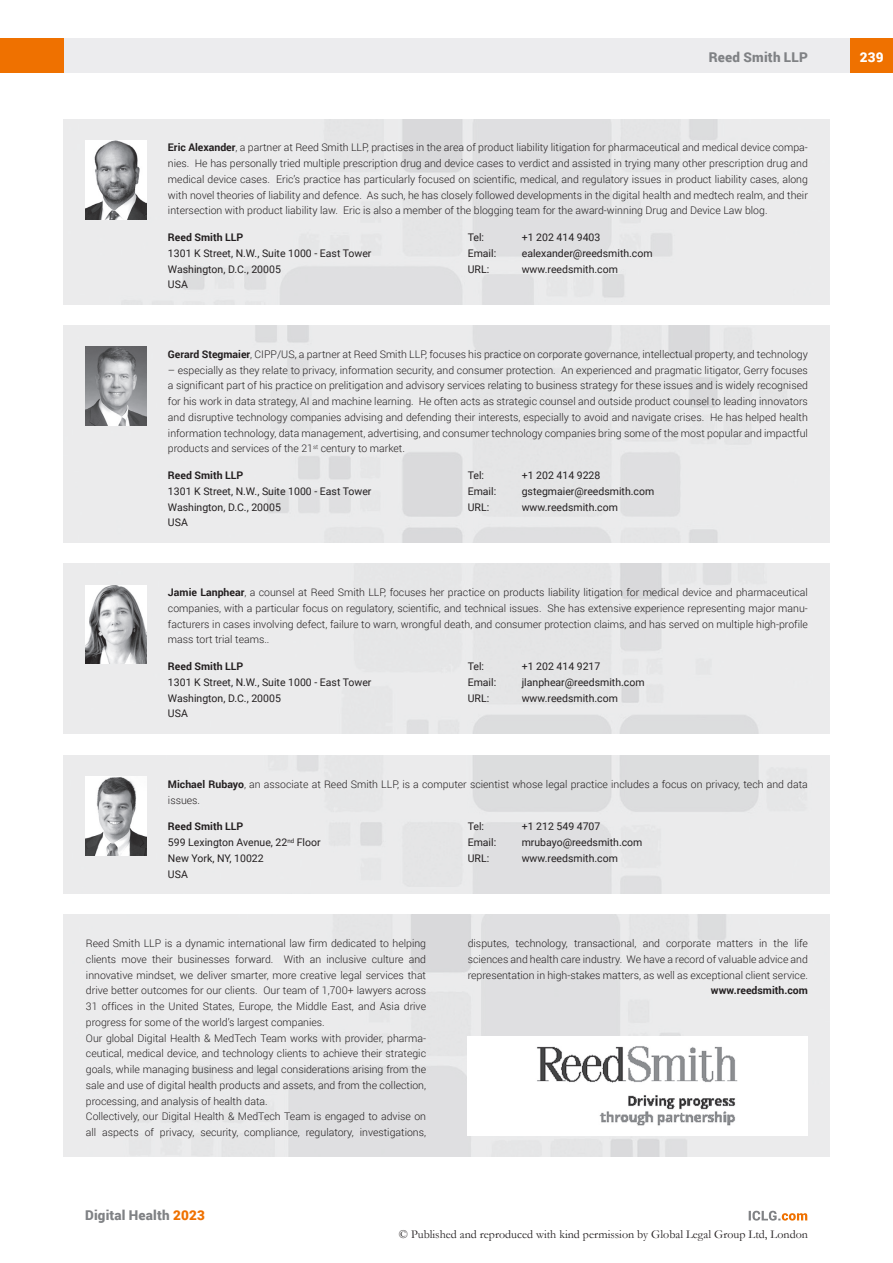
<style>
.page{position:relative;width:893px;height:1263px;background:#fff}
.page>*{position:absolute;margin:0;border:0;box-sizing:border-box;transform-origin:0 0}
.t1{font:900 13.5px "Roboto";letter-spacing:.015em;color:#808285}
.t2{font:900 13.5px "Roboto";color:#fff}
.t3{font:12px "Garamond";color:#231f20}
.t4{font:300 10.5px/15.8px "Roboto";color:#231f20;text-align:justify}
.t5{font:10.5px/15.8px "Roboto";color:#231f20}
.t6{font:700 10.5px "Roboto";color:#231f20}
.s1{font-weight:700}
.s2{color:#ef7100}
</style>
<div class="page">
<div style="left:64px;top:38px;width:786px;height:34px;background:#ececee"></div>
<div style="left:850px;top:38px;width:43px;height:34px;background:#ef7100"></div>
<div style="left:0;top:38px;width:64px;height:34px;background:#ef7100"></div>
<svg style="left:749px;top:1211px;width:58px;height:9px"></svg>
<img style="left:64px;top:119px;width:765px;height:185px">
<img style="left:85px;top:140px;width:61px;height:79px">
<img style="left:64px;top:326px;width:765px;height:216px">
<img style="left:64px;top:564px;width:765px;height:170px">
<img style="left:64px;top:755px;width:765px;height:138px">
<img style="left:85px;top:347px;width:61px;height:79px">
<img style="left:85px;top:585px;width:61px;height:79px">
<img style="left:85px;top:777px;width:61px;height:78px">
<img style="left:536px;top:1045px;width:202px;height:81px">
<p class="t1" style="left:709px;top:48px;width:100px">Reed Smith LLP</p>
<p class="t4" style="left:168px;top:139px;width:641px"><span class="s1">Eric Alexander</span>, a partner at Reed Smith LLP, practises in the area of product liability litigation for pharmaceutical and medical device compa&shy;nies. He has personally tried multiple prescription drug and device cases to verdict and assisted in trying many other prescription drug and medical device cases. Eric’s practice has particularly focused on scientific, medical, and regulatory issues in product liability cases, along with novel theories of liability and defence. As such, he has closely followed developments in the digital health and medtech realm, and their intersection with product liability law. Eric is also a member of the blogging team for the award-winning Drug and Device Law blog.</p>
<p class="t6" style="left:168px;top:230px;width:77px">Reed Smith LLP</p>
<p class="t5" style="left:168px;top:245px;width:205px">1301 K Street, N.W., Suite 1000 - East Tower<br>Washington, D.C., 20005<br>USA</p>
<p class="t5" style="left:468px;top:229px;width:18px">Tel:</p>
<p class="t5" style="left:522px;top:229px;width:80px">+1 202 414 9403</p>
<p class="t5" style="left:468px;top:245px;width:30px">Email:</p>
<p class="t5" style="left:522px;top:245px;width:132px">ealexander@reedsmith.com</p>
<p class="t5" style="left:468px;top:261px;width:23px">URL:</p>
<p class="t5" style="left:522px;top:261px;width:98px">www.reedsmith.com</p>
<p class="t4" style="left:168px;top:346px;width:641px"><span class="s1">Gerard Stegmaier</span>, CIPP/US, a partner at Reed Smith LLP, focuses his practice on corporate governance, intellectual property, and technology</p>
<p class="t4" style="left:168px;top:362px;width:641px">– especially as they relate to privacy, information security, and consumer protection. An experienced and pragmatic litigator, Gerry focuses a significant part of his practice on prelitigation and advisory services relating to business strategy for these issues and is widely recognised for his work in data strategy, AI and machine learning. He often acts as strategic counsel and outside product counsel to leading innovators and disruptive technology companies advising and defending their interests, especially to avoid and navigate crises. He has helped health information technology, data management, advertising, and consumer technology companies bring some of the most popular and impactful products and services of the 21<sup>st</sup> century to market.</p>
<p class="t6" style="left:168px;top:468px;width:77px">Reed Smith LLP</p>
<p class="t5" style="left:168px;top:483px;width:205px">1301 K Street, N.W., Suite 1000 - East Tower<br>Washington, D.C., 20005<br>USA</p>
<p class="t5" style="left:468px;top:467px;width:18px">Tel:</p>
<p class="t5" style="left:522px;top:467px;width:80px">+1 202 414 9228</p>
<p class="t5" style="left:468px;top:483px;width:30px">Email:</p>
<p class="t5" style="left:522px;top:483px;width:134px">gstegmaier@reedsmith.com</p>
<p class="t5" style="left:468px;top:499px;width:23px">URL:</p>
<p class="t5" style="left:522px;top:499px;width:98px">www.reedsmith.com</p>
<p class="t4" style="left:168px;top:584px;width:641px"><span class="s1">Jamie Lanphear</span>, a counsel at Reed Smith LLP, focuses her practice on products liability litigation for medical device and pharmaceutical companies, with a particular focus on regulatory, scientific, and technical issues. She has extensive experience representing major manu&shy;facturers in cases involving defect, failure to warn, wrongful death, and consumer protection claims, and has served on multiple high-profile mass tort trial teams..</p>
<p class="t6" style="left:168px;top:659px;width:77px">Reed Smith LLP</p>
<p class="t5" style="left:168px;top:674px;width:205px">1301 K Street, N.W., Suite 1000 - East Tower<br>Washington, D.C., 20005<br>USA</p>
<p class="t5" style="left:468px;top:658px;width:18px">Tel:</p>
<p class="t5" style="left:522px;top:658px;width:80px">+1 202 414 9217</p>
<p class="t5" style="left:468px;top:674px;width:30px">Email:</p>
<p class="t5" style="left:522px;top:674px;width:124px">jlanphear@reedsmith.com</p>
<p class="t5" style="left:468px;top:690px;width:23px">URL:</p>
<p class="t5" style="left:522px;top:690px;width:98px">www.reedsmith.com</p>
<p class="t4" style="left:168px;top:776px;width:641px"><span class="s1">Michael Rubayo</span>, an associate at Reed Smith LLP, is a computer scientist whose legal practice includes a focus on privacy, tech and data issues.</p>
<p class="t5" style="left:168px;top:818px;width:154px"><span class="s1">Reed Smith LLP<br></span>599 Lexington Avenue, 22<sup>nd</sup> Floor<br>New York, NY, 10022<br>USA</p>
<p class="t5" style="left:468px;top:818px;width:18px">Tel:</p>
<p class="t5" style="left:522px;top:818px;width:80px">+1 212 549 4707</p>
<p class="t5" style="left:468px;top:834px;width:30px">Email:</p>
<p class="t5" style="left:522px;top:834px;width:122px">mrubayo@reedsmith.com</p>
<p class="t5" style="left:468px;top:850px;width:23px">URL:</p>
<p class="t5" style="left:522px;top:850px;width:98px">www.reedsmith.com</p>
<p class="t4" style="left:86px;top:935px;width:342px;text-align:left">Reed Smith LLP is a dynamic international law firm dedicated to helping clients move their businesses forward. With an inclusive culture and innovative mindset, we deliver smarter, more creative legal services that drive better outcomes for our clients. Our team of 1,700+ lawyers across 31 offices in the United States, Europe, the Middle East, and Asia drive progress for some of the world’s largest companies.<br>Our global Digital Health &amp; MedTech Team works with provider, pharma&shy;ceutical, medical device, and technology clients to achieve their strategic goals, while managing business and legal considerations arising from the sale and use of digital health products and assets, and from the collection, processing, and analysis of health data.<br>Collectively, our Digital Health &amp; MedTech Team is engaged to advise on all aspects of privacy, security, compliance, regulatory, investigations,</p>
<p class="t4" style="left:468px;top:935px;width:342px">disputes, technology, transactional, and corporate matters in the life sciences and health care industry. We have a record of valuable advice and representation in high-stakes matters, as well as exceptional client service.</p>
<p class="t6" style="left:711px;top:983px;width:98px">www.reedsmith.com</p>
<p class="t1" style="left:85px;top:1206px;width:121px">Digital Health <span class="s2">2023</span></p>
<p class="t3" style="left:399px;top:1226px;width:410px">© Published and reproduced with kind permission by Global Legal Group Ltd, London</p>
<p class="t2" style="left:860px;top:48px;width:25px">239</p>
</div>
